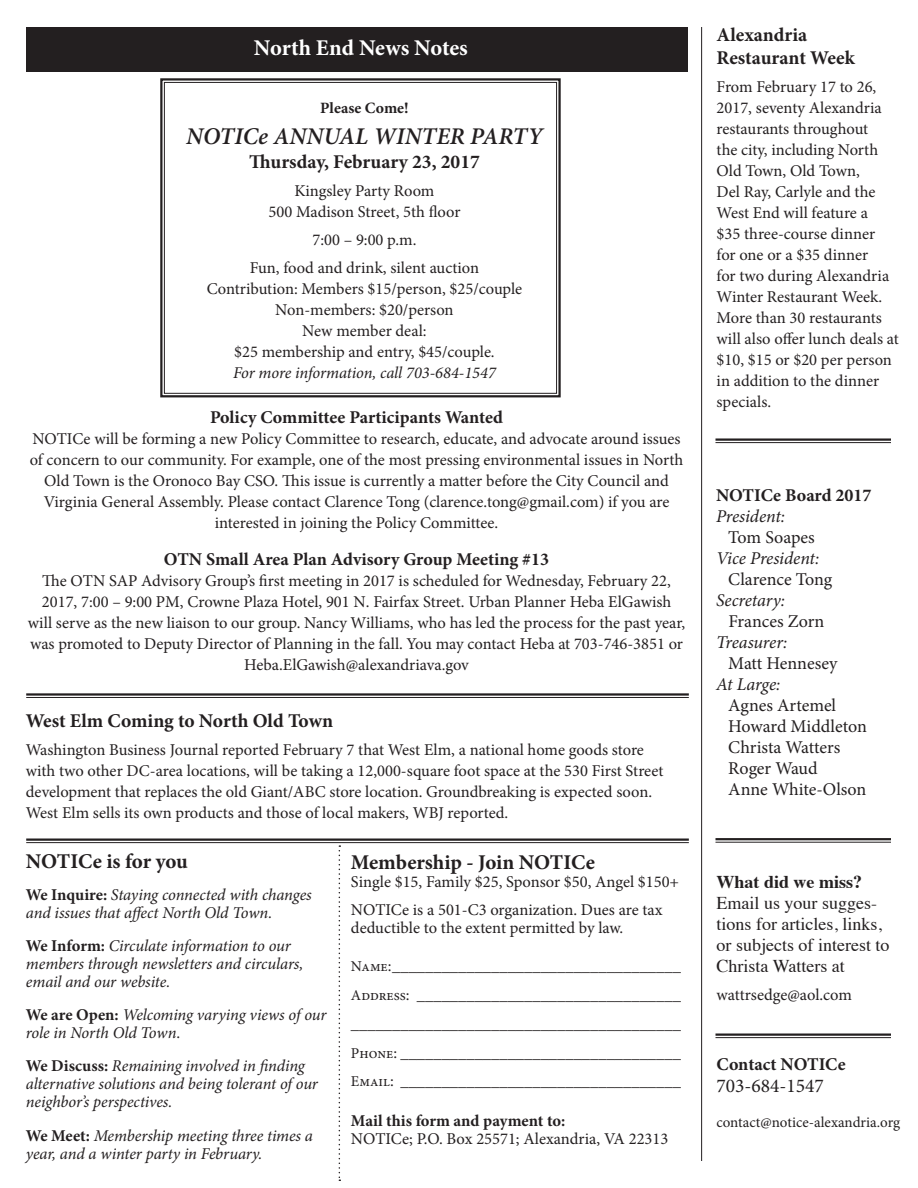
<style>
.page{position:relative;width:918px;height:1188px;background:#fff}
.page>*{position:absolute;margin:0;border:0;box-sizing:border-box;transform-origin:0 0}
.main_text{font:italic 600 24px "Minion Pro";color:#231f20}
.t1{font:700 22.5px "Minion Pro";letter-spacing:-.005em;color:#fff}
.titles{font:700 21px "Minion Pro";letter-spacing:-.005em;color:#231f20}
.main_text-2{font:700 19.5px "Minion Pro";color:#231f20}
.main_text-3{font:19.5px "Minion Pro";color:#231f20}
.t2{font:18px/21px "Minion Pro";letter-spacing:-.005em;color:#231f20}
.titles-2{font:700 18px "Minion Pro";color:#231f20}
.t3{font:18px/21px "Times";color:#231f20}
.t4{font:italic 18px/21px "Minion Pro";letter-spacing:-.005em;color:#231f20}
.t5{font:700 18px "Times";color:#231f20}
.main_text-4{font:16.5px/21px "Minion Pro";color:#231f20}
.main_text-5{font:italic 16.5px/18px "Minion Pro";letter-spacing:-.01em;color:#231f20}
.main_text-6{font:700 15.75px "Minion Pro";letter-spacing:.005em;color:#231f20}
.main_text-7{font:15px "Minion Pro";letter-spacing:.005em;color:#231f20}
.s1{font-style:italic}
.s2{font-weight:700;font-style:normal}
.s3{font-style:normal}
.s4{font-size:15px}
.s5{font-weight:700}
</style>
<div class="page">
<svg style="left:160px;top:78px;width:401px;height:320px"></svg>
<div style="left:164px;top:82px;width:393px;height:312px;border:1px solid #231f20"></div>
<div style="left:26px;top:27px;width:661px;height:44px;background:#231f20"></div>
<hr style="left:701px;top:27px;width:1px;height:1134px;background:#231f20">
<hr style="left:716px;top:1034px;width:175px;height:2px;background:#231f20">
<hr style="left:716px;top:1037px;width:175px;height:1px;background:#231f20">
<hr style="left:716px;top:838px;width:175px;height:2px;background:#231f20">
<hr style="left:716px;top:842px;width:175px;height:1px;background:#231f20">
<hr style="left:716px;top:438px;width:175px;height:3px;background:#231f20">
<hr style="left:716px;top:442px;width:175px;height:1px;background:#231f20">
<hr style="left:26px;top:838px;width:663px;height:3px;background:#231f20">
<hr style="left:26px;top:842px;width:663px;height:1px;background:#231f20">
<hr style="left:26px;top:693px;width:663px;height:3px;background:#231f20">
<hr style="left:26px;top:697px;width:663px;height:1px;background:#231f20">
<svg style="left:339px;top:845px;width:1px;height:336px"></svg>
<p class="t1" style="left:254px;top:32px;width:215px">North End News Notes</p>
<p class="main_text-6" style="left:320px;top:97px;width:90px">Please Come!</p>
<p class="main_text" style="left:186px;top:119px;width:358px">NOTICe ANNUAL WINTER PARTY</p>
<p class="main_text-2" style="left:249px;top:148px;width:232px">Thursday, February 23, 2017</p>
<p class="main_text-4" style="left:269px;top:180px;width:193px;text-align:center">Kingsley Party Room<br>500 Madison Street, 5th floor</p>
<p class="main_text-4" style="left:312px;top:229px;width:106px">7:00 – 9:00 p.m.</p>
<p class="main_text-4" style="left:207px;top:257px;width:317px;text-align:center">Fun, food and drink, silent auction Contribution: Members $15/person, $25/couple Non-members: $20/person<br>New member deal:<br>$25 membership and entry, $45/couple.<br><span class="s1">For more information, call 703-684-1547</span></p>
<p class="titles-2" style="left:210px;top:405px;width:295px">Policy Committee Participants Wanted</p>
<p class="main_text-4" style="left:30px;top:429px;width:655px;text-align:center">NOTICe will be forming a new Policy Committee to research, educate, and advocate around issues of concern to our community. For example, one of the most pressing environmental issues in North Old Town is the Oronoco Bay CSO. This issue is currently a matter before the City Council and Virginia General Assembly. Please contact Clarence Tong (clarence.tong@gmail.com) if you are interested in joining the Policy Committee.</p>
<p class="titles-2" style="left:164px;top:547px;width:387px">OTN Small Area Plan Advisory Group Meeting #13</p>
<p class="main_text-4" style="left:28px;top:571px;width:659px;text-align:center">The OTN SAP Advisory Group’s first meeting in 2017 is scheduled for Wednesday, February 22, 2017, 7:00 – 9:00 PM, Crowne Plaza Hotel, 901 N. Fairfax Street. Urban Planner Heba ElGawish will serve as the new liaison to our group. Nancy Williams, who has led the process for the past year, was promoted to Deputy Director of Planning in the fall. You may contact Heba at 703-746-3851 or Heba.ElGawish@alexandriava.gov</p>
<p class="main_text-2" style="left:26px;top:707px;width:309px">West Elm Coming to North Old Town</p>
<p class="main_text-4" style="left:26px;top:739px;width:639px">Washington Business Journal reported February 7 that West Elm, a national home goods store with two other DC-area locations, will be taking a 12,000-square foot space at the 530 First Street development that replaces the old Giant/ABC store location. Groundbreaking is expected soon.<br>West Elm sells its own products and those of local makers, WBJ reported.</p>
<p class="titles" style="left:26px;top:847px;width:164px">NOTICe is for you</p>
<p class="main_text-5" style="left:26px;top:885px;width:287px"><span class="s2">We Inquire:</span> Staying connected with changes and issues that affect North Old Town.</p>
<p class="main_text-5" style="left:26px;top:937px;width:279px"><span class="s2">We Inform:</span> Circulate information to our members through newsletters and circulars, email and our website.</p>
<p class="main_text-5" style="left:26px;top:1006px;width:302px"><span class="s2">We are Open:</span> Welcoming varying views of our role in North Old Town<span class="s3">.</span></p>
<p class="main_text-5" style="left:26px;top:1057px;width:294px"><span class="s2">We Discuss:</span> Remaining involved in finding alternative solutions and being tolerant of our neighbor’s perspectives.</p>
<p class="main_text-5" style="left:26px;top:1126px;width:289px"><span class="s2">We Meet:</span> Membership meeting three times a year, and a winter party in February.</p>
<p class="titles" style="left:351px;top:847px;width:245px">Membership - Join NOTICe</p>
<p class="main_text-4" style="left:351px;top:871px;width:330px">Single $15, Family $25, Sponsor $50, Angel $150+</p>
<p class="main_text-4" style="left:351px;top:901px;width:313px;line-height:18px">NOTICe is a 501-C3 organization. Dues are tax deductible to the extent permitted by law.</p>
<p class="main_text-4" style="left:351px;top:955px;width:332px"><span class="s4">Name</span>:___________________________________</p>
<p class="main_text-4" style="left:351px;top:984px;width:331px"><span class="s4">Address</span>: ________________________________</p>
<p class="main_text-4" style="left:351px;top:1013px;width:331px">________________________________________</p>
<p class="main_text-4" style="left:351px;top:1042px;width:332px"><span class="s4">Phone</span>: __________________________________</p>
<p class="main_text-4" style="left:351px;top:1071px;width:331px"><span class="s4">Email</span>: __________________________________</p>
<p class="main_text-4" style="left:351px;top:1111px;width:319px;line-height:18px"><span class="s5">Mail this form and payment to:<br></span>NOTICe; P.O. Box 25571; Alexandria, VA 22313</p>
<p class="main_text-2" style="left:717px;top:21px;width:92px">Alexandria</p>
<p class="main_text-2" style="left:717px;top:44px;width:140px">Restaurant Week</p>
<p class="main_text-4" style="left:717px;top:76px;width:184px">From February 17 to 26,<br>2017, seventy Alexandria restaurants throughout<br>the city, including North<br>Old Town, Old Town,<br>Del Ray, Carlyle and the<br>West End will feature a<br>$35 three-course dinner<br>for one or a $35 dinner<br>for two during Alexandria<br>Winter Restaurant Week.<br>More than 30 restaurants will also offer lunch deals at $10, $15 or $20 per person in addition to the dinner specials.</p>
<p class="titles-2" style="left:716px;top:483px;width:157px">NOTICe Board 2017</p>
<p class="t4" style="left:716px;top:506px;width:71px">President:</p>
<p class="t2" style="left:728px;top:527px;width:88px">Tom Soapes</p>
<p class="t4" style="left:728px;top:548px;width:106px;text-indent:-12px">Vice President:<br><span class="s3">Clarence Tong</span></p>
<p class="t2" style="left:728px;top:590px;width:98px;text-indent:-12px"><span class="s1">Secretary:<br></span>Frances Zorn</p>
<p class="t4" style="left:716px;top:632px;width:73px">Treasurer:</p>
<p class="t2" style="left:728px;top:653px;width:111px">Matt Hennesey</p>
<p class="t4" style="left:716px;top:674px;width:66px">At Large:</p>
<p class="t2" style="left:728px;top:695px;width:109px">Agnes Artemel</p>
<p class="t2" style="left:728px;top:716px;width:140px">Howard Middleton</p>
<p class="t2" style="left:728px;top:737px;width:114px">Christa Watters</p>
<p class="t2" style="left:728px;top:758px;width:91px">Roger Waud</p>
<p class="t2" style="left:728px;top:779px;width:140px">Anne White-Olson</p>
<p class="t5" style="left:717px;top:864px;width:147px">What did we miss?</p>
<p class="t3" style="left:717px;top:890px;width:174px">Email us your sugges&shy;tions for articles, links, or subjects of interest to<br>Christa Watters at</p>
<p class="main_text-4" style="left:717px;top:984px;width:137px">wattrsedge@aol.com</p>
<p class="titles-2" style="left:717px;top:1051px;width:131px">Contact NOTICe</p>
<p class="main_text-3" style="left:717px;top:1073px;width:109px">703-684-1547</p>
<p class="main_text-7" style="left:717px;top:1112px;width:185px">contact@notice-alexandria.org</p>
</div>
